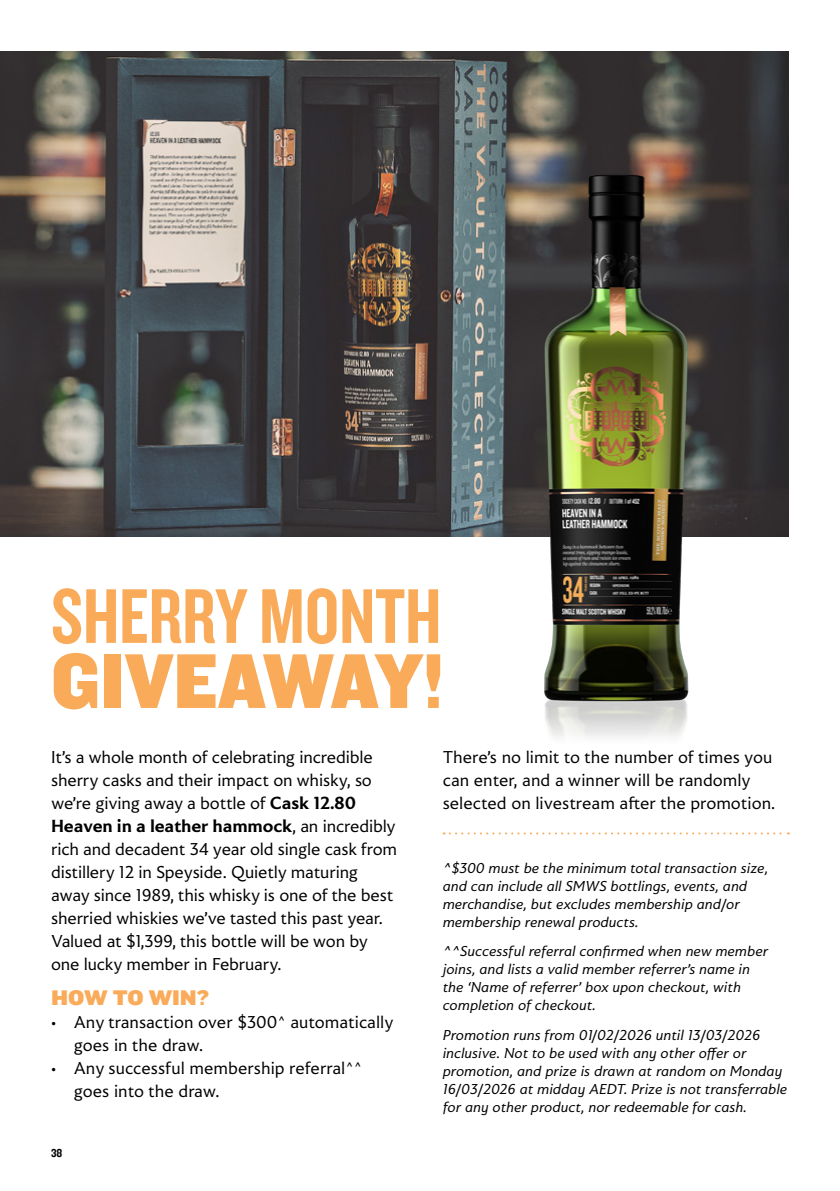
<style>
.page{position:relative;width:840px;height:1191px;background:#fff}
.page>*{position:absolute;margin:0;border:0;box-sizing:border-box;transform-origin:0 0}
.t1{font:80.4px "Knockout 49 Liteweight";color:#faab5a;scale:.95 1}
.t2{font:80.4px "Knockout 71 Full Middlewt";color:#faab5a}
.t3{font:22px "Knockout 72 Full Cruiserwt";color:#faab5a}
.t4{font:18px/23px "FS Benjamin";letter-spacing:-.01em;color:#000}
.t5{font:italic 15px/18px "FS Benjamin";color:#000}
.t6{font:12px "Knockout 50 Welterweight";color:#000}
.s1{font-weight:700}
.s2{font-size:14.4px}
</style>
<div class="page">
<img style="left:0;top:51px;width:788px;height:485px">
<img style="left:524px;top:162px;width:183px;height:575px">
<svg style="left:443px;top:832px;width:345px;height:2px"></svg>
<h1 class="t1" style="left:51px;top:565px;width:412px">SHERRY MONTH</h1>
<h1 class="t2" style="left:51px;top:627px;width:393px">GIVEAWAY!</h1>
<p class="t4" style="left:51px;top:745px;width:347px">It’s a whole month of celebrating incredible sherry casks and their impact on whisky, so we’re giving away a bottle of <span class="s1">Cask 12.80<br>Heaven in a leather hammock</span>, an incredibly rich and decadent 34 year old single cask from distillery 12 in Speyside. Quietly maturing away since 1989, this whisky is one of the best sherried whiskies we’ve tasted this past year.<br>Valued at $1,399, this bottle will be won by one lucky member in February.</p>
<p class="t3" style="left:51px;top:982px;width:159px">HOW TO WIN?</p>
<p class="t4" style="left:74px;top:1009px;width:321px;text-indent:-23px">• Any transaction over $300<span class="s2">^</span> automatically goes in the draw.</p>
<p class="t4" style="left:74px;top:1055px;width:290px;text-indent:-23px">• Any successful membership referral<span class="s2">^^ </span>goes into the draw.</p>
<p class="t6" style="left:51px;top:1145px;width:13px">38</p>
<p class="t4" style="left:442px;top:745px;width:334px">There’s no limit to the number of times you can enter, and a winner will be randomly selected on livestream after the promotion.</p>
<p class="t5" style="left:442px;top:858px;width:327px">^$300 must be the minimum total transaction size, and can include all SMWS bottlings, events, and merchandise, but excludes membership and/or membership renewal products.</p>
<p class="t5" style="left:442px;top:941px;width:327px">^^Successful referral confirmed when new member joins, and lists a valid member referrer’s name in the ‘Name of referrer’ box upon checkout, with completion of checkout.</p>
<p class="t5" style="left:442px;top:1025px;width:346px">Promotion runs from 01/02/2026 until 13/03/2026 inclusive. Not to be used with any other offer or promotion, and prize is drawn at random on Monday 16/03/2026 at midday AEDT. Prize is not transferrable for any other product, nor redeemable for cash.</p>
</div>
